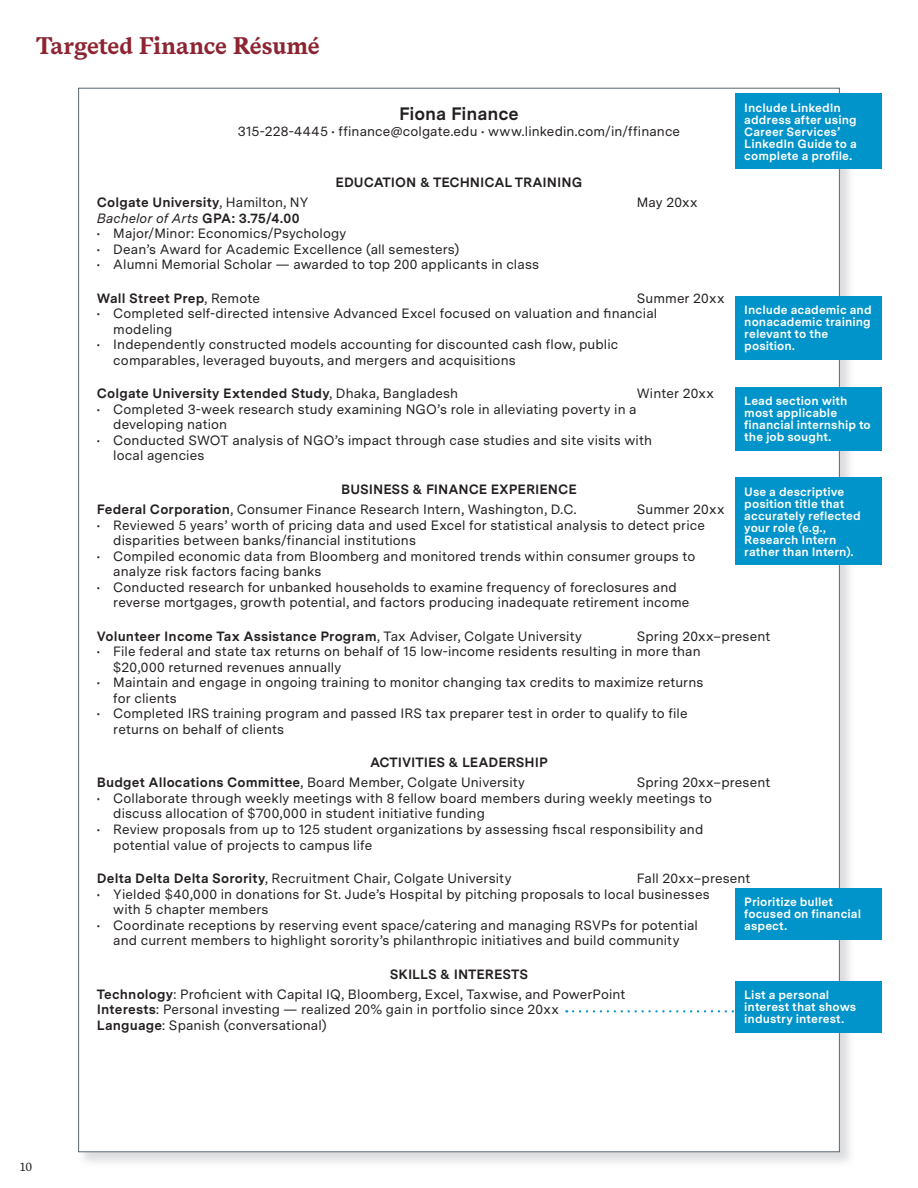
<style>
.page{position:relative;width:918px;height:1188px;background:#fff}
.page>*{position:absolute;margin:0;border:0;box-sizing:border-box;transform-origin:0 0}
.t1{font:700 24px "Messina Serif";letter-spacing:-.005em;color:#8d2431}
.t2{font:700 18px "Messina Sans";letter-spacing:-.005em;color:#231f20}
.Resume_Bulleted_List{font:13.5px/15.6px "Messina Sans";letter-spacing:.01em;color:#231f20}
.t3{font:700 13.5px "Messina Sans";color:#231f20}
.t4{font:italic 13.5px "Messina Sans";letter-spacing:.01em;color:#231f20}
.t5{font:700 12px/12px "Messina Sans";letter-spacing:.005em;color:#fff}
.t6{font:12px "Messina Serif";color:#231f20}
.s1{font-weight:400}
.s2{font-weight:700;font-style:normal}
.s3{font-weight:700}
</style>
<div class="page">
<div style="left:78px;top:87px;width:777px;height:1081px;background:#d1d2d4;opacity:.75"></div>
<div style="left:79px;top:88px;width:760px;height:1064px;background:#fff"></div>
<div style="left:735px;top:94px;width:147px;height:75px;background:#0094ca"></div>
<div style="left:735px;top:296px;width:147px;height:63px;background:#0094ca"></div>
<div style="left:735px;top:387px;width:147px;height:63px;background:#0094ca"></div>
<div style="left:735px;top:478px;width:147px;height:87px;background:#0094ca"></div>
<div style="left:735px;top:888px;width:147px;height:51px;background:#0094ca"></div>
<svg style="left:573px;top:1010px;width:161px;height:2px"></svg>
<div style="left:735px;top:981px;width:147px;height:51px;background:#0094ca"></div>
<h2 class="t1" style="left:36px;top:31px;width:285px">Targeted Finance Résumé</h2>
<p class="t6" style="left:20px;top:1160px;width:14px">10</p>
<p class="t5" style="left:744px;top:102px;width:114px">Include LinkedIn address after using<br>Career Services’<br>LinkedIn Guide to a complete a profile.</p>
<p class="t2" style="left:399px;top:103px;width:121px">Fiona Finance</p>
<p class="Resume_Bulleted_List" style="left:238px;top:124px;width:444px">315-228-4445 • ffinance@colgate.edu • www.linkedin.com/in/ffinance</p>
<p class="t3" style="left:336px;top:174px;width:248px">EDUCATION &amp; TECHNICAL TRAINING</p>
<p class="t3" style="left:97px;top:194px;width:213px">Colgate University<span class="s1">, Hamilton, NY</span></p>
<p class="Resume_Bulleted_List" style="left:637px;top:195px;width:63px">May 20xx</p>
<p class="t4" style="left:97px;top:210px;width:204px">Bachelor of Arts <span class="s2">GPA: 3.75/4.00</span></p>
<p class="Resume_Bulleted_List" style="left:97px;top:226px;width:251px">• Major/Minor: Economics/Psychology</p>
<p class="Resume_Bulleted_List" style="left:97px;top:242px;width:364px">• Dean’s Award for Academic Excellence (all semesters)</p>
<p class="Resume_Bulleted_List" style="left:97px;top:257px;width:444px">• Alumni Memorial Scholar — awarded to top 200 applicants in class</p>
<p class="t3" style="left:97px;top:290px;width:165px">Wall Street Prep<span class="s1">, Remote</span></p>
<p class="Resume_Bulleted_List" style="left:637px;top:291px;width:89px">Summer 20xx</p>
<p class="Resume_Bulleted_List" style="left:113px;top:306px;width:545px;text-indent:-16px">• Completed self-directed intensive Advanced Excel focused on valuation and financial modeling</p>
<p class="Resume_Bulleted_List" style="left:113px;top:337px;width:507px;text-indent:-16px">• Independently constructed models accounting for discounted cash flow, public comparables, leveraged buyouts, and mergers and acquisitions</p>
<p class="t3" style="left:97px;top:386px;width:363px">Colgate University Extended Study<span class="s1">, Dhaka, Bangladesh</span></p>
<p class="Resume_Bulleted_List" style="left:637px;top:386px;width:79px">Winter 20xx</p>
<p class="Resume_Bulleted_List" style="left:113px;top:402px;width:525px;text-indent:-16px">• Completed 3-week research study examining NGO’s role in alleviating poverty in a developing nation</p>
<p class="Resume_Bulleted_List" style="left:113px;top:433px;width:540px;text-indent:-16px">• Conducted SWOT analysis of NGO’s impact through case studies and site visits with local agencies</p>
<p class="t3" style="left:341px;top:481px;width:237px">BUSINESS &amp; FINANCE EXPERIENCE</p>
<p class="Resume_Bulleted_List" style="left:97px;top:502px;width:481px"><span class="s3">Federal Corporation</span>, Consumer Finance Research Intern, Washington, D.C.</p>
<p class="Resume_Bulleted_List" style="left:637px;top:502px;width:89px">Summer 20xx</p>
<p class="Resume_Bulleted_List" style="left:113px;top:518px;width:593px;text-indent:-16px">• Reviewed 5 years’ worth of pricing data and used Excel for statistical analysis to detect price disparities between banks/financial institutions</p>
<p class="Resume_Bulleted_List" style="left:113px;top:549px;width:583px;text-indent:-16px">• Compiled economic data from Bloomberg and monitored trends within consumer groups to analyze risk factors facing banks</p>
<p class="Resume_Bulleted_List" style="left:113px;top:580px;width:578px;text-indent:-16px">• Conducted research for unbanked households to examine frequency of foreclosures and reverse mortgages, growth potential, and factors producing inadequate retirement income</p>
<p class="t3" style="left:97px;top:628px;width:487px">Volunteer Income Tax Assistance Program<span class="s1">, Tax Adviser, Colgate University</span></p>
<p class="Resume_Bulleted_List" style="left:637px;top:629px;width:135px">Spring 20xx–present</p>
<p class="Resume_Bulleted_List" style="left:113px;top:644px;width:589px;text-indent:-16px">• File federal and state tax returns on behalf of 15 low-income residents resulting in more than $20,000 returned revenues annually</p>
<p class="Resume_Bulleted_List" style="left:113px;top:675px;width:592px;text-indent:-16px">• Maintain and engage in ongoing training to monitor changing tax credits to maximize returns for clients</p>
<p class="Resume_Bulleted_List" style="left:113px;top:706px;width:576px;text-indent:-16px">• Completed IRS training program and passed IRS tax preparer test in order to qualify to file returns on behalf of clients</p>
<p class="t3" style="left:370px;top:755px;width:179px">ACTIVITIES &amp; LEADERSHIP</p>
<p class="Resume_Bulleted_List" style="left:97px;top:775px;width:430px"><span class="s3">Budget Allocations Committee</span>, Board Member, Colgate University</p>
<p class="Resume_Bulleted_List" style="left:637px;top:775px;width:135px">Spring 20xx–present</p>
<p class="Resume_Bulleted_List" style="left:113px;top:791px;width:600px;text-indent:-16px">• Collaborate through weekly meetings with 8 fellow board members during weekly meetings to discuss allocation of $700,000 in student initiative funding</p>
<p class="Resume_Bulleted_List" style="left:113px;top:822px;width:592px;text-indent:-16px">• Review proposals from up to 125 student organizations by assessing fiscal responsibility and potential value of projects to campus life</p>
<p class="Resume_Bulleted_List" style="left:97px;top:871px;width:416px"><span class="s3">Delta Delta Delta Sorority</span>, Recruitment Chair, Colgate University</p>
<p class="Resume_Bulleted_List" style="left:637px;top:871px;width:115px">Fall 20xx–present</p>
<p class="Resume_Bulleted_List" style="left:113px;top:887px;width:598px;text-indent:-16px">• Yielded $40,000 in donations for St. Jude’s Hospital by pitching proposals to local businesses with 5 chapter members</p>
<p class="Resume_Bulleted_List" style="left:97px;top:918px;width:603px;text-align:center">• Coordinate receptions by reserving event space/catering and managing RSVPs for potential and current members to highlight sorority’s philanthropic initiatives and build community</p>
<p class="t3" style="left:390px;top:966px;width:140px">SKILLS &amp; INTERESTS</p>
<p class="Resume_Bulleted_List" style="left:97px;top:987px;width:530px"><span class="s3">Technology</span>: Proficient with Capital IQ, Bloomberg, Excel, Taxwise, and PowerPoint</p>
<p class="Resume_Bulleted_List" style="left:97px;top:1002px;width:464px"><span class="s3">Interests</span>: Personal investing — realized 20% gain in portfolio since 20xx</p>
<p class="Resume_Bulleted_List" style="left:97px;top:1018px;width:231px"><span class="s3">Language</span>: Spanish (conversational)</p>
<p class="t5" style="left:744px;top:305px;width:129px">Include academic and</p>
<p class="t5" style="left:744px;top:317px;width:128px">nonacademic training</p>
<p class="t5" style="left:744px;top:329px;width:85px">relevant to the position.</p>
<p class="t5" style="left:744px;top:396px;width:128px">Lead section with most applicable financial internship to the job sought.</p>
<p class="t5" style="left:744px;top:487px;width:118px">Use a descriptive position title that accurately reflected your role (e.g.,<br>Research Intern rather than Intern).</p>
<p class="t5" style="left:744px;top:897px;width:118px">Prioritize bullet focused on financial aspect.</p>
<p class="t5" style="left:744px;top:990px;width:114px">List a personal interest that shows industry interest.</p>
</div>
